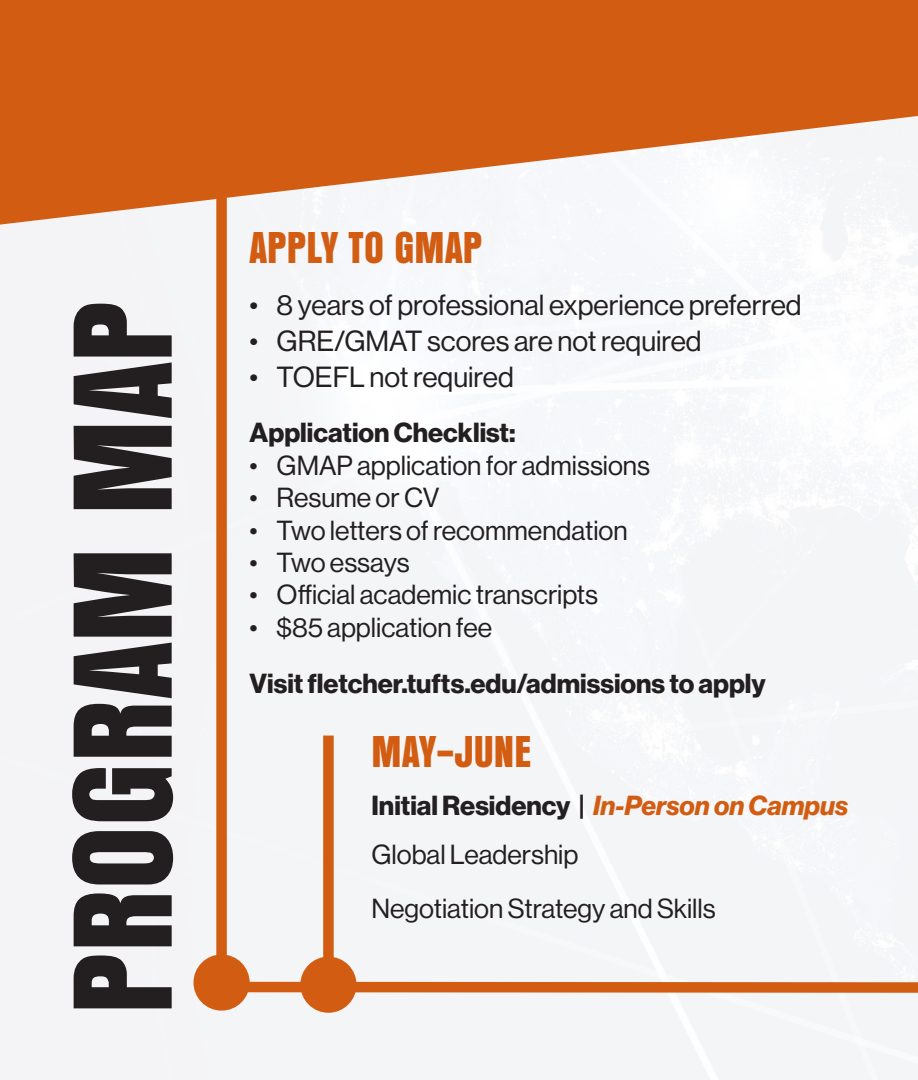
<style>
.page{position:relative;width:918px;height:1080px;background:#f4f5f7}
.page>*{position:absolute;margin:0;border:0;box-sizing:border-box;transform-origin:0 0}
.t1{font:147px "Anzeigen Gro";color:#231f20}
.t2{font:46.5px "Anzeigen Gro";color:#d25d12}
.t3{font:28.5px "N Haas Grotesk DS Pro 55 Rg";color:#231f20}
.t4{font:27px "N Haas Grotesk DS Pro 55 Rg";color:#231f20}
.t5{font:27px "N Haas Grotesk DS Pro 75 Bd";color:#231f20}
.s1{font-family:"N Haas Grotesk DS Pro 76 Bd It";color:#d25d12}
</style>
<div class="page">
<div style="left:193px;top:954px;width:57px;height:57px;background:#d25d12;border-radius:50%"></div>
<div style="left:216px;top:197px;width:11px;height:786px;background:#d25d12"></div>
<svg style="left:243px;top:977px;width:675px;height:23px"></svg>
<div style="left:300px;top:957px;width:57px;height:56px;background:#d25d12;border-radius:50%"></div>
<div style="left:323px;top:736px;width:11px;height:249px;background:#d25d12"></div>
<svg style="left:0;top:0;width:918px;height:225px;fill:#d25d12"></svg>
<p class="t1" style="left:43px;top:1014px;width:715px;rotate:-90deg">PROGRAM MAP</p>
<p class="t2" style="left:250px;top:222px;width:234px">APPLY TO GMAP</p>
<p class="t3" style="left:250px;top:289px;width:554px">• 8 years of professional experience preferred</p>
<p class="t3" style="left:250px;top:325px;width:454px">• GRE/GMAT scores are not required</p>
<p class="t3" style="left:250px;top:361px;width:266px">• TOEFL not required</p>
<p class="t5" style="left:250px;top:417px;width:268px">Application Checklist:</p>
<p class="t4" style="left:250px;top:450px;width:402px">• GMAP application for admissions</p>
<p class="t4" style="left:250px;top:482px;width:191px">• Resume or CV</p>
<p class="t4" style="left:250px;top:515px;width:379px">• Two letters of recommendation</p>
<p class="t4" style="left:250px;top:547px;width:162px">• Two essays</p>
<p class="t4" style="left:250px;top:580px;width:350px">• Official academic transcripts</p>
<p class="t4" style="left:250px;top:612px;width:244px">• $85 application fee</p>
<p class="t5" style="left:250px;top:668px;width:518px">Visit fletcher.tufts.edu/admissions to apply</p>
<p class="t2" style="left:372px;top:726px;width:161px">MAY–JUNE</p>
<p class="t5" style="left:372px;top:789px;width:478px">Initial Residency | <span class="s1">In-Person on Campus</span></p>
<p class="t4" style="left:372px;top:839px;width:208px">Global Leadership</p>
<p class="t4" style="left:372px;top:893px;width:346px">Negotiation Strategy and Skills</p>
</div>
